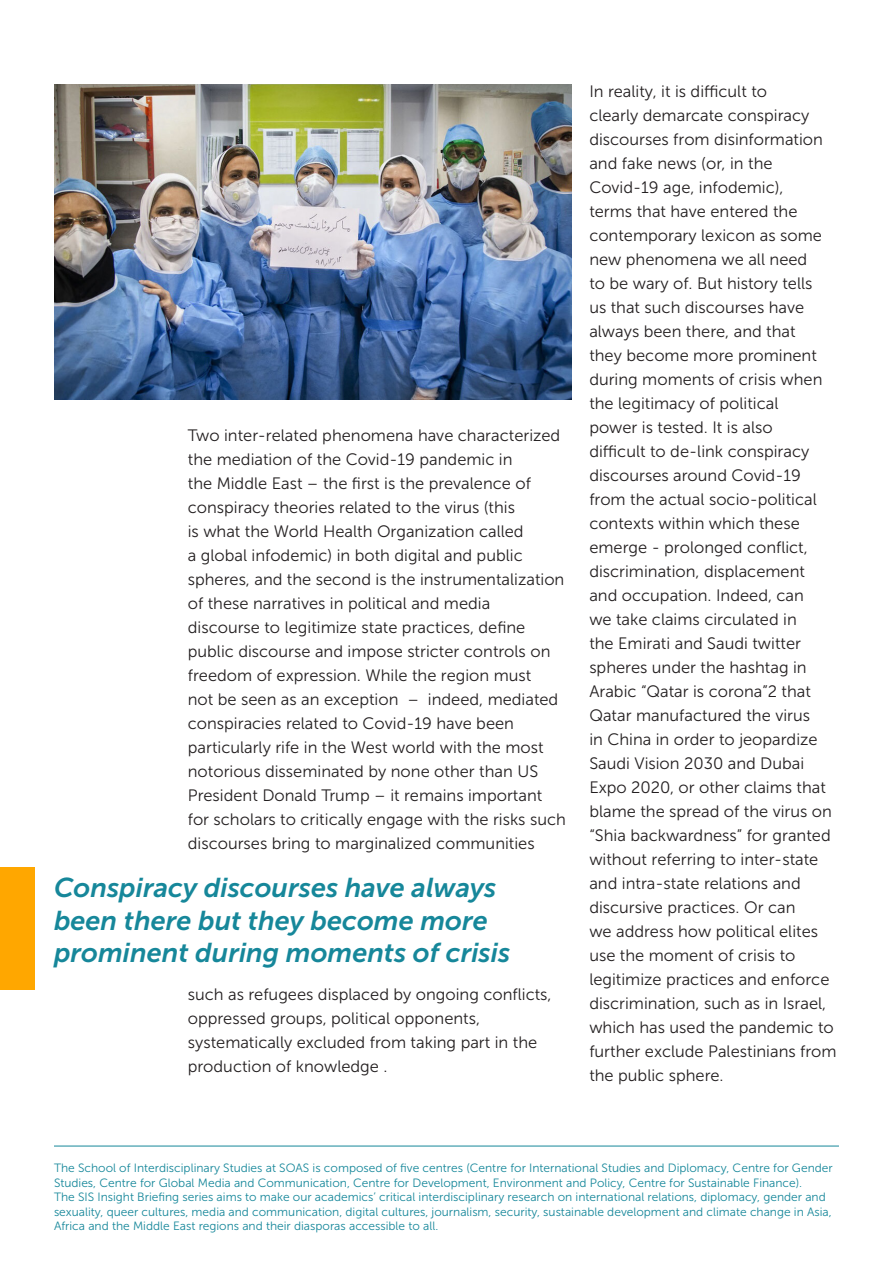
<style>
.page{position:relative;width:893px;height:1263px;background:#fff}
.page>*{position:absolute;margin:0;border:0;box-sizing:border-box;transform-origin:0 0}
.t1{font:italic 27.15px/32.5px "Museo Sans 700";color:#16879a}
.t2{font:16.5px/24px "Museo Sans 300";color:#231f20}
.t3{font:12px/14.4px "Museo Sans 300";color:#16879a}
</style>
<div class="page">
<div style="left:0;top:867px;width:34px;height:122px;background:#ffa700"></div>
<hr style="left:54px;top:1146px;width:785px;height:1px;background:#16879a">
<img style="left:54px;top:85px;width:518px;height:315px">
<p class="t2" style="left:188px;top:423px;width:380px">Two inter-related phenomena have characterized the mediation of the Covid-19 pandemic in<br>the Middle East – the frst is the prevalence of conspiracy theories related to the virus (this<br>is what the World Health Organization called<br>a global infodemic) in both digital and public spheres, and the second is the instrumentalization of these narratives in political and media discourse to legitimize state practices, defne public discourse and impose stricter controls on freedom of expression. While the region must<br>not be seen as an exception – indeed, mediated conspiracies related to Covid-19 have been particularly rife in the West world with the most notorious disseminated by none other than US President Donald Trump – it remains important for scholars to critically engage with the risks such discourses bring to marginalized communities</p>
<h2 class="t1" style="left:54px;top:871px;width:458px">Conspiracy discourses have always been there but they become more prominent during moments of crisis</h2>
<p class="t2" style="left:188px;top:982px;width:365px">such as refugees displaced by ongoing conficts, oppressed groups, political opponents, systematically excluded from taking part in the production of knowledge .</p>
<p class="t2" style="left:589px;top:79px;width:249px">In reality, it is difcult to<br>clearly demarcate conspiracy discourses from disinformation and fake news (or, in the<br>Covid-19 age, infodemic),<br>terms that have entered the contemporary lexicon as some new phenomena we all need<br>to be wary of. But history tells<br>us that such discourses have always been there, and that<br>they become more prominent during moments of crisis when the legitimacy of political<br>power is tested. It is also<br>difcult to de-link conspiracy discourses around Covid-19 from the actual socio-political contexts within which these emerge - prolonged confict, discrimination, displacement and occupation. Indeed, can<br>we take claims circulated in<br>the Emirati and Saudi twitter spheres under the hashtag in<br>Arabic “Qatar is corona”2 that<br>Qatar manufactured the virus<br>in China in order to jeopardize<br>Saudi Vision 2030 and Dubai<br>Expo 2020, or other claims that blame the spread of the virus on “Shia backwardness” for granted without referring to inter-state and intra-state relations and discursive practices. Or can<br>we address how political elites use the moment of crisis to legitimize practices and enforce discrimination, such as in Israel, which has used the pandemic to further exclude Palestinians from the public sphere.</p>
<p class="t3" style="left:54px;top:1161px;width:780px">The School of Interdisciplinary Studies at SOAS is composed of fve centres (Centre for International Studies and Diplomacy, Centre for Gender Studies, Centre for Global Media and Communication, Centre for Development, Environment and Policy, Centre for Sustainable Finance).<br>The SIS Insight Briefng series aims to make our academics’ critical interdisciplinary research on international relations, diplomacy, gender and sexuality, queer cultures, media and communication, digital cultures, journalism, security, sustainable development and climate change in Asia, Africa and the Middle East regions and their diasporas accessible to all.</p>
</div>
